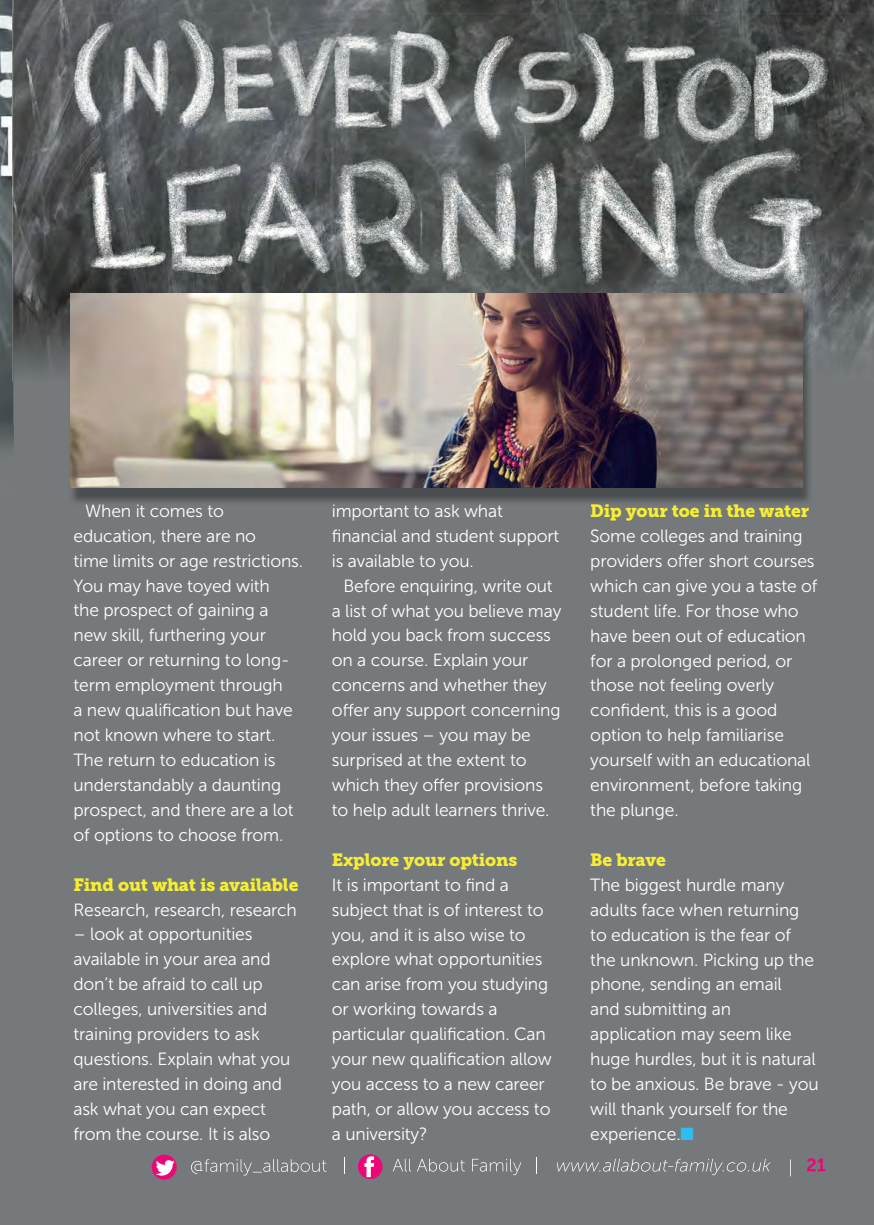
<style>
.page{position:relative;width:874px;height:1225px;background:#fff}
.page>*{position:absolute;margin:0;border:0;box-sizing:border-box;transform-origin:0 0}
.t1{font:17.6px/25px "Museo Sans 300";letter-spacing:-.01em;color:#fff}
.t2{font:17.6px "Museo Slab 900";letter-spacing:-.01em;color:#f6ee33}
.t3{font:17.6px "Museo Sans 300";color:#f7f8f7}
.t4{font:17.6px "Museo Sans 300";color:#fdfdfd}
.s1{color:#f7f8f7}
.s2{color:#fdfdfd}
.s3{color:#fff}
.s4{color:#f4ed30}
.s5{color:#2ebdee}
</style>
<div class="page">
<div style="left:13px;top:13px;width:860px;height:1212px;background:#75797b"></div>
<div style="left:0;top:425px;width:13px;height:800px;background:#75797b"></div>
<img style="left:0;top:0;width:13px;height:448px">
<img style="left:13px;top:382px;width:1px;height:754px">
<img style="left:13px;top:0;width:860px;height:13px">
<img style="left:13px;top:13px;width:860px;height:369px">
<img style="left:12px;top:0;width:1px;height:382px">
<svg style="left:343px;top:704px;width:10px;height:12px"></svg>
<svg style="left:433px;top:778px;width:11px;height:13px"></svg>
<svg style="left:678px;top:554px;width:10px;height:13px"></svg>
<img style="left:68px;top:300px;width:744px;height:202px">
<img style="left:70px;top:294px;width:732px;height:194px">
<svg style="left:557px;top:1158px;width:213px;height:17px"></svg>
<div style="left:358px;top:1154px;width:24px;height:25px;background:#ec0777;border-radius:50%"></div>
<svg style="left:364px;top:1156px;width:10px;height:21px"></svg>
<svg style="left:807px;top:1158px;width:18px;height:13px"></svg>
<svg style="left:344px;top:1157px;width:1px;height:17px"></svg>
<svg style="left:393px;top:1158px;width:128px;height:17px"></svg>
<div style="left:152px;top:1154px;width:25px;height:25px;background:#ec0777;border-radius:50%"></div>
<svg style="left:156px;top:1160px;width:18px;height:15px"></svg>
<svg style="left:191px;top:1159px;width:135px;height:16px"></svg>
<p class="t1" style="left:73px;top:498px;width:231px;text-indent:12px"><span class="s1">Wh</span>en comes o education, there are no<br>time limits or age restrictions.<br>You may have toyed with<br>the prospect of gaining a new skill, furthering your career or returning to long&shy;term employment through<br>a new qualification but have not known where to start.<br>The return to education is understandably a daunting prospect, and there are a lot of options to choose from.</p>
<p class="t2" style="left:73px;top:878px;width:226px">Find out what is available</p>
<p class="t1" style="left:73px;top:897px;width:225px">Research, research, research</p>
<p class="t1" style="left:73px;top:922px;width:218px">– look at opportunities available in your area and don’t be afraid to call up colleges, universities and training providers to ask questions. Explain what you are interested in doing and ask what you can expect from the course. It is also</p>
<p class="t3" style="left:136px;top:500px;width:11px">i<span class="s2">t</span></p>
<p class="t4" style="left:207px;top:500px;width:7px">t</p>
<p class="t1" style="left:378px;top:498px;width:42px">t t t</p>
<p class="t3" style="left:451px;top:500px;width:53px">k h<span class="s3">t</span></p>
<p class="t2" style="left:671px;top:504px;width:9px">t</p>
<p class="t2" style="left:783px;top:504px;width:9px">t</p>
<p class="t2" style="left:703px;top:504px;width:107px"><span class="s4">i</span> the wa er</p>
<p class="t1" style="left:590px;top:523px;width:228px">Some colleges and training providers o er short courses which can give you a taste of student life. For those who have been out of education for a prolonged period, or those not feeling overly confident, this is a good option to help familiarise yourself with an educational environment, before taking the plunge.</p>
<p class="t2" style="left:590px;top:853px;width:77px">Be brave</p>
<p class="t1" style="left:590px;top:872px;width:230px">The biggest hurdle many adults face when returning to education is the fear of the unknown. Picking up the phone, sending an email<br>and submitting an application may seem like huge hurdles, but it is natural to be anxious. Be brave - you will thank yourself for the experience.<span class="s5">■</span></p>
<p class="t2" style="left:590px;top:504px;width:133px"><span class="s4">Di</span>p your oe n</p>
<p class="t1" style="left:332px;top:498px;width:229px"><span class="s1">i</span>mpor an o as w a financial and student support is available to you.</p>
<p class="t1" style="left:331px;top:573px;width:231px;text-indent:12px">Before enquiring, write out a list of what you believe may hold you back from success on a course. Explain your concerns and whether they o er any support concerning your issues – you may be surprised at the extent to which they o er provisions to help adult learners thrive.</p>
<p class="t2" style="left:332px;top:853px;width:187px">Explore your options</p>
<p class="t1" style="left:332px;top:872px;width:221px">It is important to find a subject that is of interest to you, and it is also wise to explore what opportunities can arise from you studying or working towards a particular qualification. Can your new qualification allow you access to a new career path, or allow you access to a university?</p>
</div>
